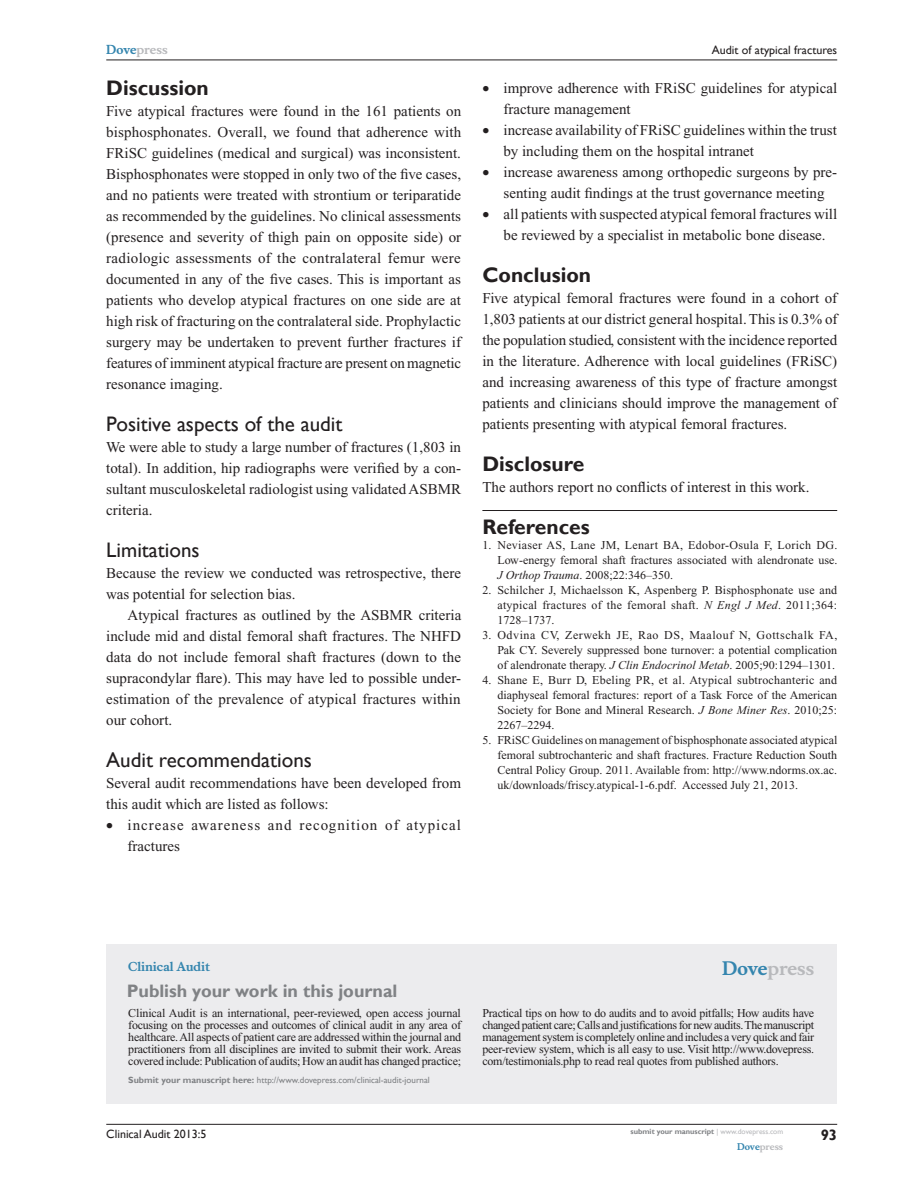
<style>
.page{position:relative;width:918px;height:1188px;background:#fff}
.page>*{position:absolute;margin:0;border:0;box-sizing:border-box;transform-origin:0 0}
.t1{font:21px "Gill Sans";color:#231f20}
.RefH{font:700 21px "Gill Sans";color:#231f20}
.PromBx-H1{font:700 18px "Gill Sans";color:#808285}
.PromBx-Brand{font:700 18px "Musee";color:#b8b9bc}
.TxF{font:15px/21px "Times New Roman";color:#231f20;text-align:justify}
.BL-m{font:15px/21px "Times New Roman";color:#231f20}
.Tx{font:15px/21px "Times New Roman";letter-spacing:.01em;color:#231f20;text-align:justify}
.BL-m-2{font:15px/21px "Times New Roman";letter-spacing:.065em;color:#231f20}
.RunFolio-R{font:700 15px "Gill Sans";color:#231f20}
.RefNL1{font:12px/15px "Times New Roman";color:#231f20;text-align:justify}
.PromBx-Tx{font:12px/12px "Times New Roman";letter-spacing:-.02em;color:#231f20;text-align:justify}
.RunH-R{font:12px "Gill Sans";color:#231f20}
.RunF-R{font:12px "Gill Sans";color:#231f20}
.PromBx-JrnlName{font:700 12px "Musee";color:#3485ae}
.RunH-Brand-R{font:700 12px "Musee";color:#b8b9bc}
.PromBx-SubmitMssWebA{font:9px "Gill Sans";color:#808285}
.RunF-Brand-R{font:700 9px "Musee";color:#b8b9bc}
.RunF-SubmityourMS-R{font:700 7.5px "Gill Sans";color:#808285}
.s1{color:#3485ae}
.s2{font-style:italic}
.s3{font-weight:700}
.s4{font-weight:400;color:#b8b9bc}
</style>
<div class="page">
<div style="left:106px;top:944px;width:731px;height:159px;background:#ececee"></div>
<hr style="left:106px;top:1124px;width:731px;height:1px;background:#231f20">
<hr style="left:106px;top:60px;width:731px;height:1px;background:#231f20">
<hr style="left:482px;top:510px;width:355px;height:1px;background:#231f20">
<p class="RunH-Brand-R" style="left:106px;top:43px;width:63px"><span class="s1">Dove</span>press</p>
<h1 class="RefH" style="left:106px;top:76px;width:104px">Discussion</h1>
<p class="TxF" style="left:106px;top:101px;width:357px">Five atypical fractures were found in the 161 patients on bisphosphonates. Overall, we found that adherence with FRiSC guidelines (medical and surgical) was inconsistent.<br>Bisphosphonates were stopped in only two of the five cases, and no patients were treated with strontium or teriparatide as recommended by the guidelines. No clinical assessments (presence and severity of thigh pain on opposite side) or radiologic assessments of the contralateral femur were documented in any of the five cases. This is important as patients who develop atypical fractures on one side are at high risk of fracturing on the contralateral side. Prophylactic surgery may be undertaken to prevent further fractures if features of imminent atypical fracture are present on magnetic resonance imaging.</p>
<h2 class="t1" style="left:106px;top:412px;width:238px">Positive aspects of the audit</h2>
<p class="TxF" style="left:106px;top:437px;width:356px">We were able to study a large number of fractures (1,803 in total). In addition, hip radiographs were verified by a con&shy;sultant musculoskeletal radiologist using validated ASBMR criteria.</p>
<h2 class="t1" style="left:106px;top:538px;width:95px">Limitations</h2>
<p class="TxF" style="left:106px;top:563px;width:356px">Because the review we conducted was retrospective, there was potential for selection bias.</p>
<p class="Tx" style="left:106px;top:605px;width:357px;text-indent:21px">Atypical fractures as outlined by the ASBMR criteria include mid and distal femoral shaft fractures. The NHFD data do not include femoral shaft fractures (down to the supracondylar flare). This may have led to possible under&shy;estimation of the prevalence of atypical fractures within our cohort.</p>
<h2 class="t1" style="left:106px;top:748px;width:207px">Audit recommendations</h2>
<p class="TxF" style="left:106px;top:773px;width:356px">Several audit recommendations have been developed from this audit which are listed as follows:</p>
<p class="BL-m-2" style="left:128px;top:815px;width:335px;text-indent:-21px">• increase awareness and recognition of atypical fractures</p>
<p class="RunH-R" style="left:712px;top:43px;width:127px">Audit of atypical fractures</p>
<p class="BL-m" style="left:504px;top:77px;width:335px;text-indent:-21px">• improve adherence with FRiSC guidelines for atypical fracture management</p>
<p class="BL-m" style="left:504px;top:119px;width:335px;text-indent:-21px">• increase availability of FRiSC guidelines within the trust by including them on the hospital intranet</p>
<p class="BL-m" style="left:482px;top:161px;width:356px;text-align:center">• increase awareness among orthopedic surgeons by pre&shy;senting audit findings at the trust governance meeting</p>
<p class="BL-m" style="left:504px;top:203px;width:335px;text-indent:-21px">• all patients with suspected atypical femoral fractures will be reviewed by a specialist in metabolic bone disease.</p>
<h1 class="RefH" style="left:482px;top:262px;width:110px">Conclusion</h1>
<p class="TxF" style="left:482px;top:287px;width:357px">Five atypical femoral fractures were found in a cohort of 1,803 patients at our district general hospital. This is 0.3% of the population studied, consistent with the incidence reported in the literature. Adherence with local guidelines (FRiSC) and increasing awareness of this type of fracture amongst patients and clinicians should improve the management of patients presenting with atypical femoral fractures.</p>
<h1 class="RefH" style="left:482px;top:451px;width:103px">Disclosure</h1>
<p class="TxF" style="left:482px;top:476px;width:329px">The authors report no conflicts of interest in this work.</p>
<p class="RefH" style="left:482px;top:514px;width:109px">References</p>
<p class="RefNL1" style="left:497px;top:537px;width:342px;text-indent:-15px">1. Neviaser AS, Lane JM, Lenart BA, Edobor-Osula F, Lorich DG.<br>Low-energy femoral shaft fractures associated with alendronate use.<br><span class="s2">J Orthop Trauma</span>. 2008;22:346–350.</p>
<p class="RefNL1" style="left:497px;top:582px;width:341px;text-indent:-15px">2. Schilcher J, Michaelsson K, Aspenberg P. Bisphosphonate use and atypical fractures of the femoral shaft. <span class="s2">N Engl J Med</span>. 2011;364:<br>1728–1737.</p>
<p class="RefNL1" style="left:497px;top:627px;width:342px;text-indent:-15px">3. Odvina CV, Zerwekh JE, Rao DS, Maalouf N, Gottschalk FA, Pak CY. Severely suppressed bone turnover: a potential complication of alendronate therapy. <span class="s2">J Clin Endocrinol Metab</span>. 2005;90:1294–1301.</p>
<p class="RefNL1" style="left:497px;top:672px;width:341px;text-indent:-15px">4. Shane E, Burr D, Ebeling PR, et al. Atypical subtrochanteric and diaphyseal femoral fractures: report of a Task Force of the American Society for Bone and Mineral Research. <span class="s2">J Bone Miner Res</span>. 2010;25:<br>2267–2294.</p>
<p class="RefNL1" style="left:497px;top:732px;width:342px;text-indent:-15px">5. FRiSC Guidelines on management of bisphosphonate associated atypical femoral subtrochanteric and shaft fractures. Fracture Reduction South Central Policy Group. 2011. Available from: http://www.ndorms.ox.ac. uk/downloads/friscy.atypical-1-6.pdf. Accessed July 21, 2013.</p>
<p class="PromBx-JrnlName" style="left:128px;top:959px;width:83px">Clinical Audit</p>
<p class="PromBx-H1" style="left:127px;top:980px;width:272px">Publish your work in this journal</p>
<p class="PromBx-Brand" style="left:722px;top:958px;width:94px"><span class="s1">Dove</span>press</p>
<p class="PromBx-Tx" style="left:128px;top:1007px;width:334px">Clinical Audit is an international, peer-reviewed, open access journal focusing on the processes and outcomes of clinical audit in any area of healthcare. All aspects of patient care are addressed within the journal and practitioners from all disciplines are invited to submit their work. Areas covered include: Publication of audits; How an audit has changed practice;</p>
<p class="PromBx-Tx" style="left:482px;top:1007px;width:333px">Practical tips on how to do audits and to avoid pitfalls; How audits have changed patient care; Calls and justifications for new audits. The manuscript management system is completely online and includes a very quick and fair peer-review system, which is all easy to use. Visit http://www.dovepress. com/testimonials.php to read real quotes from published authors.</p>
<p class="PromBx-SubmitMssWebA" style="left:128px;top:1075px;width:303px"><span class="s3">Submit your manuscript here:</span> http://www.dovepress.com/clinical-audit-journal</p>
<p class="RunF-R" style="left:106px;top:1127px;width:102px">Clinical Audit 2013:5</p>
<p class="RunF-SubmityourMS-R" style="left:631px;top:1127px;width:154px">submit your manuscript <span class="s4">| www.dovepress.com</span></p>
<p class="RunF-Brand-R" style="left:737px;top:1141px;width:48px"><span class="s1">Dove</span>press</p>
<p class="RunFolio-R" style="left:821px;top:1126px;width:18px">93</p>
</div>
